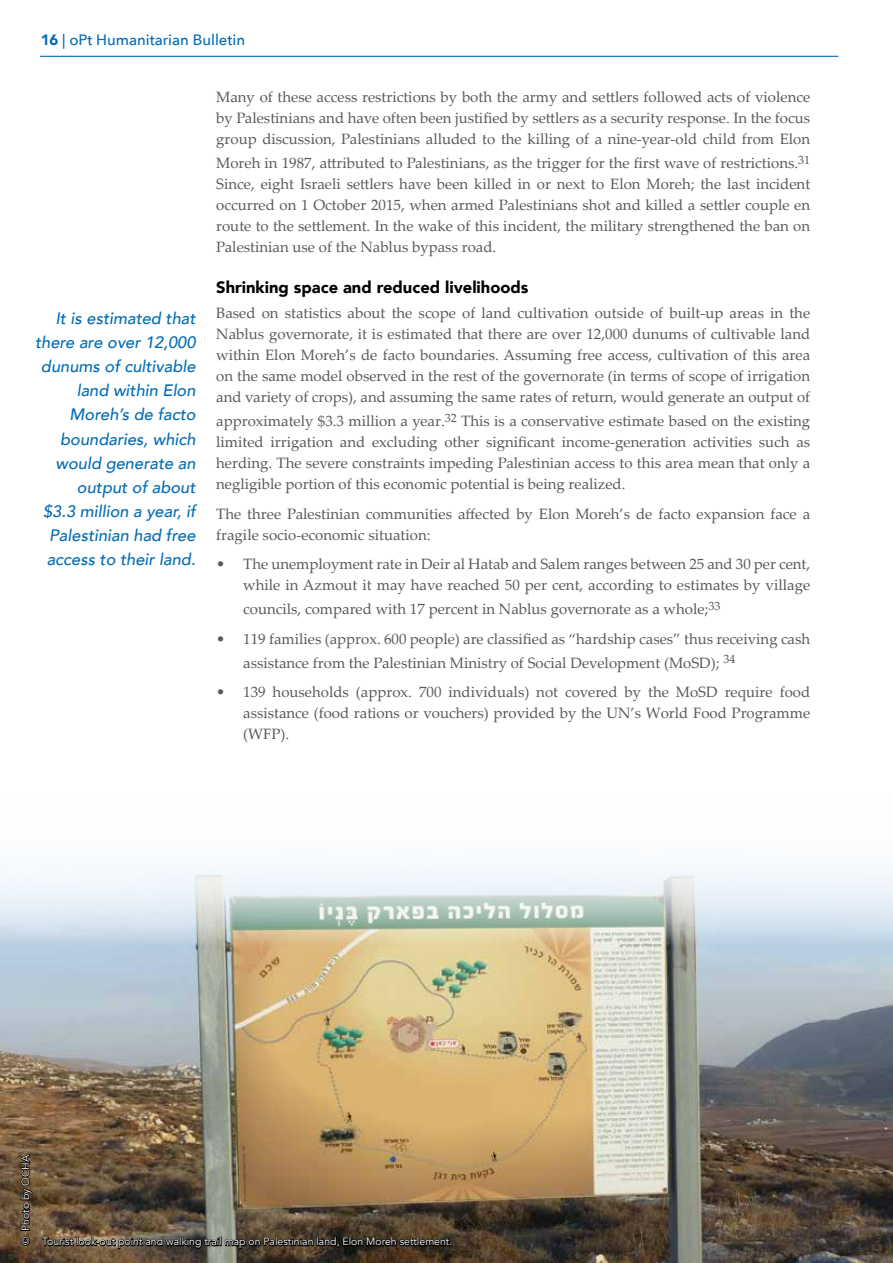
<style>
.page{position:relative;width:893px;height:1263px;background:#fff}
.page>*{position:absolute;margin:0;border:0;box-sizing:border-box;transform-origin:0 0}
.t1{font:italic 500 16.5px/24px "Avenir";color:#036cb6;text-align:right}
.t2{font:900 16.5px "Avenir";color:#000}
.t3{font:15px/21px "Palatino Linotype";color:#58595b;text-align:justify}
.t4{font:500 15px "Avenir Next";color:#036cb6}
.t5{font:10.5px "Avenir";color:#fff}
.s1{font-family:"Avenir";font-weight:900}
</style>
<div class="page">
<hr style="left:40px;top:56px;width:798px;height:1px;background:#036cb6">
<img style="left:0;top:867px;width:893px;height:396px">
<svg style="left:20px;top:1153px;width:13px;height:94px"></svg>
<svg style="left:41px;top:1231px;width:413px;height:24px;background:#473c2e"></svg>
<p class="t4" style="left:41px;top:27px;width:206px"><span class="s1">16</span> | oPt Humanitarian Bulletin</p>
<p class="t1" style="left:35px;top:307px;width:162px">It is estimated that there are over 12,000 dunums of cultivable land within Elon<br>Moreh’s de facto boundaries, which would generate an output of about<br>$3.3 million a year, if<br>Palestinian had free access to their land.</p>
<p class="t3" style="left:216px;top:86px;width:595px">Many of these access restrictions by both the army and settlers followed acts of violence by Palestinians and have often been justified by settlers as a security response. In the focus group discussion, Palestinians alluded to the killing of a nine-year-old child from Elon</p>
<p class="t3" style="left:216px;top:152px;width:595px">Moreh in 1987, attributed to Palestinians, as the trigger for the first wave of restrictions.<sup>31<br></sup>Since, eight Israeli settlers have been killed in or next to Elon Moreh; the last incident occurred on 1 October 2015, when armed Palestinians shot and killed a settler couple en route to the settlement. In the wake of this incident, the military strengthened the ban on Palestinian use of the Nablus bypass road.</p>
<p class="t2" style="left:216px;top:273px;width:314px">Shrinking space and reduced livelihoods</p>
<p class="t3" style="left:216px;top:302px;width:595px">Based on statistics about the scope of land cultivation outside of built-up areas in the Nablus governorate, it is estimated that there are over 12,000 dunums of cultivable land within Elon Moreh’s de facto boundaries. Assuming free access, cultivation of this area on the same model observed in the rest of the governorate (in terms of scope of irrigation and variety of crops), and assuming the same rates of return, would generate an output of</p>
<p class="t3" style="left:216px;top:410px;width:595px">approximately $3.3 million a year.<sup>32</sup> This is a conservative estimate based on the existing limited irrigation and excluding other significant income-generation activities such as herding. The severe constraints impeding Palestinian access to this area mean that only a negligible portion of this economic potential is being realized.</p>
<p class="t3" style="left:216px;top:503px;width:595px">The three Palestinian communities affected by Elon Moreh’s de facto expansion face a fragile socio-economic situation:</p>
<p class="t3" style="left:216px;top:553px;width:595px;text-align:right">• The unemployment rate in Deir al Hatab and Salem ranges between 25 and 30 per cent, while in Azmout it may have reached 50 per cent, according to estimates by village</p>
<p class="t3" style="left:243px;top:598px;width:479px">councils, compared with 17 percent in Nablus governorate as a whole;<sup>33</sup></p>
<p class="t3" style="left:243px;top:626px;width:568px;line-height:24px;text-indent:-27px">• 119 families (approx. 600 people) are classified as “hardship cases” thus receiving cash assistance from the Palestinian Ministry of Social Development (MoSD); <sup>34</sup></p>
<p class="t3" style="left:243px;top:681px;width:568px;text-indent:-27px">• 139 households (approx. 700 individuals) not covered by the MoSD require food assistance (food rations or vouchers) provided by the UN’s World Food Programme (WFP).</p>
<p class="t5" style="left:19px;top:1245px;width:92px;rotate:-90deg">© Photo by OCHA</p>
<p class="t5" style="left:42px;top:1235px;width:412px">Tourist look-out point and walking trail map on Palestinian land, Elon Moreh settlement.</p>
</div>
